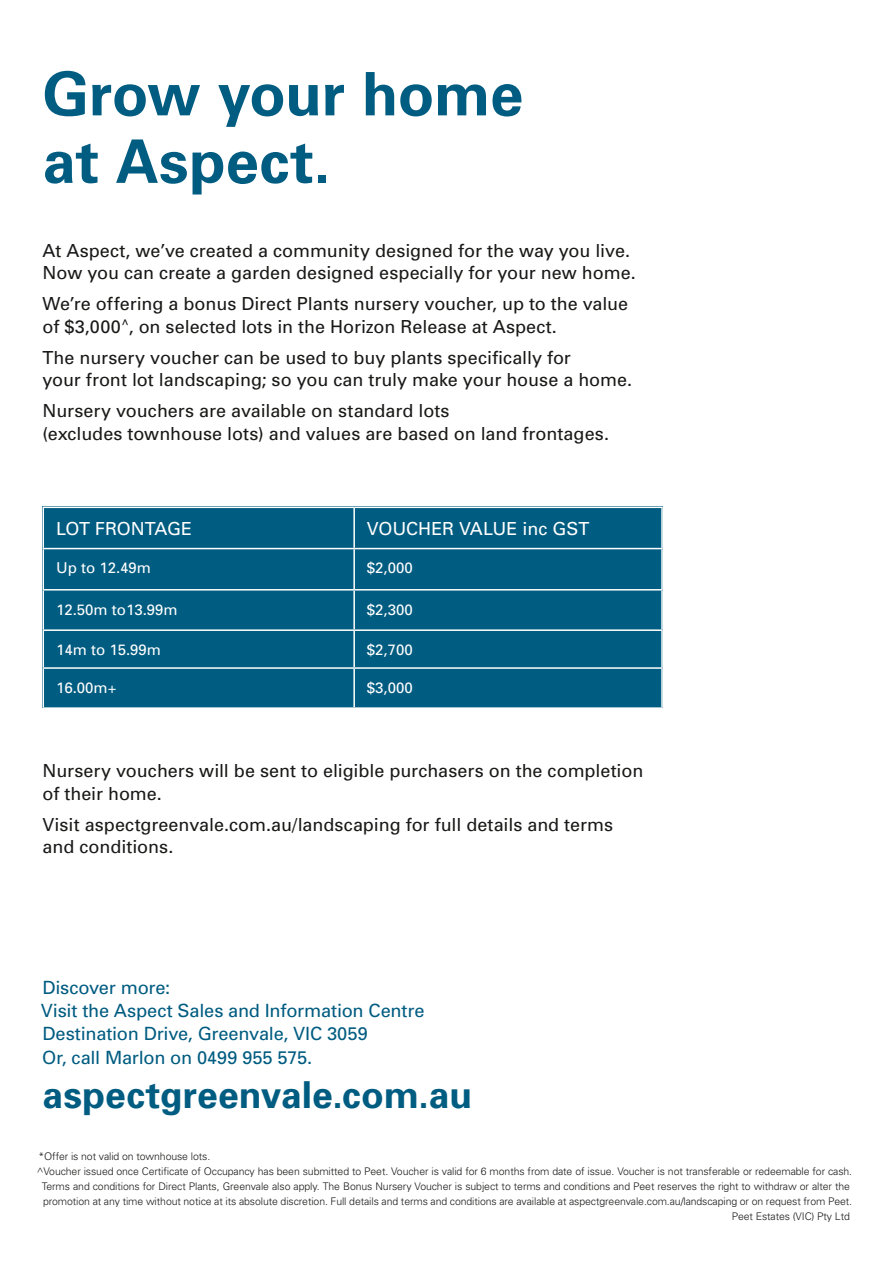
<style>
.page{position:relative;width:893px;height:1263px;background:#fff}
.page>*{position:absolute;margin:0;border:0;box-sizing:border-box;transform-origin:0 0}
.t1{font:700 60px/67.5px "Univers CE";letter-spacing:-.01em;color:#005c81}
.t2{font:700 37.2px "Univers";color:#005c81}
.t3{font:18.3px/23.2px "Univers";letter-spacing:-.01em;color:#005c81}
.t4{font:18px/22.5px "Univers";color:#191918}
.t5{font:18px "Univers";letter-spacing:-.01em;color:#fff}
.t6{font:15px "Univers";color:#fff}
.t7{font:300 10.5px "Univers";letter-spacing:-.01em;color:#191918}
</style>
<div class="page">
<div style="left:43px;top:507px;width:620px;height:201px;background:#005c81"></div>
<hr style="left:43px;top:507px;width:311px;height:1px;background:#fff">
<hr style="left:43px;top:508px;width:1px;height:40px;background:#fff">
<hr style="left:354px;top:507px;width:309px;height:1px;background:#fff">
<hr style="left:353px;top:508px;width:2px;height:40px;background:#fff">
<hr style="left:661px;top:508px;width:2px;height:40px;background:#fff">
<hr style="left:43px;top:548px;width:311px;height:1px;background:#fff">
<hr style="left:43px;top:549px;width:1px;height:40px;background:#fff">
<hr style="left:354px;top:548px;width:309px;height:1px;background:#fff">
<hr style="left:353px;top:549px;width:2px;height:40px;background:#fff">
<hr style="left:661px;top:549px;width:2px;height:40px;background:#fff">
<hr style="left:43px;top:589px;width:311px;height:1px;background:#fff">
<hr style="left:43px;top:590px;width:1px;height:39px;background:#fff">
<hr style="left:354px;top:589px;width:309px;height:1px;background:#fff">
<hr style="left:353px;top:590px;width:2px;height:39px;background:#fff">
<hr style="left:661px;top:590px;width:2px;height:39px;background:#fff">
<hr style="left:43px;top:629px;width:311px;height:2px;background:#fff">
<hr style="left:43px;top:631px;width:1px;height:36px;background:#fff">
<hr style="left:354px;top:629px;width:309px;height:2px;background:#fff">
<hr style="left:353px;top:631px;width:2px;height:36px;background:#fff">
<hr style="left:661px;top:631px;width:2px;height:36px;background:#fff">
<hr style="left:43px;top:667px;width:311px;height:2px;background:#fff">
<hr style="left:43px;top:669px;width:1px;height:38px;background:#fff">
<hr style="left:354px;top:667px;width:309px;height:2px;background:#fff">
<hr style="left:353px;top:669px;width:2px;height:38px;background:#fff">
<hr style="left:661px;top:669px;width:2px;height:38px;background:#fff">
<hr style="left:43px;top:707px;width:311px;height:2px;background:#fff">
<hr style="left:354px;top:707px;width:309px;height:2px;background:#fff">
<h1 class="t1" style="left:43px;top:63px;width:482px">Grow your home at Aspect.</h1>
<p class="t4" style="left:43px;top:239px;width:595px">At Aspect, we’ve created a community designed for the way you live.<br>Now you can create a garden designed especially for your new home.</p>
<p class="t4" style="left:43px;top:292px;width:587px">We’re offering a bonus Direct Plants nursery voucher, up to the value of $3,000<sup>^</sup>, on selected lots in the Horizon Release at Aspect.</p>
<p class="t4" style="left:43px;top:346px;width:591px">The nursery voucher can be used to buy plants specifically for<br>your front lot landscaping; so you can truly make your house a home.</p>
<p class="t4" style="left:43px;top:399px;width:568px">Nursery vouchers are available on standard lots<br>(excludes townhouse lots) and values are based on land frontages.</p>
<p class="t5" style="left:56px;top:517px;width:138px">LOT FRONTAGE</p>
<p class="t5" style="left:367px;top:517px;width:224px">VOUCHER VALUE inc GST</p>
<p class="t6" style="left:56px;top:559px;width:97px">Up to 12.49m</p>
<p class="t6" style="left:367px;top:559px;width:47px">$2,000</p>
<p class="t6" style="left:56px;top:600px;width:123px">12.50m to13.99m</p>
<p class="t6" style="left:367px;top:600px;width:47px">$2,300</p>
<p class="t6" style="left:56px;top:640px;width:107px">14m to 15.99m</p>
<p class="t6" style="left:367px;top:640px;width:47px">$2,700</p>
<p class="t6" style="left:56px;top:678px;width:62px">16.00m+</p>
<p class="t6" style="left:367px;top:678px;width:47px">$3,000</p>
<p class="t4" style="left:43px;top:759px;width:602px">Nursery vouchers will be sent to eligible purchasers on the completion of their home.</p>
<p class="t4" style="left:43px;top:813px;width:572px">Visit aspectgreenvale.com.au/landscaping for full details and terms and conditions.</p>
<p class="t3" style="left:41px;top:975px;width:385px">Discover more:<br>Visit the Aspect Sales and Information Centre Destination Drive, Greenvale, VIC 3059<br>Or, call Marlon on 0499 955 575.</p>
<h2 class="t2" style="left:43px;top:1071px;width:431px">aspectgreenvale.com.au</h2>
<p class="t7" style="left:38px;top:1150px;width:173px">*Offer is not valid on townhouse lots.</p>
<p class="t7" style="left:37px;top:1165px;width:817px">^Voucher issued once Certificate of Occupancy has been submitted to Peet. Voucher is valid for 6 months from date of issue. Voucher is not transferable or redeemable for cash.</p>
<p class="t7" style="left:42px;top:1180px;width:810px">Terms and conditions for Direct Plants, Greenvale also apply. The Bonus Nursery Voucher is subject to terms and conditions and Peet reserves the right to withdraw or alter the</p>
<p class="t7" style="left:43px;top:1195px;width:811px">promotion at any time without notice at its absolute discretion. Full details and terms and conditions are available at aspectgreenvale.com.au/landscaping or on request from Peet.</p>
<p class="t7" style="left:732px;top:1210px;width:120px">Peet Estates (VIC) Pty Ltd</p>
</div>
